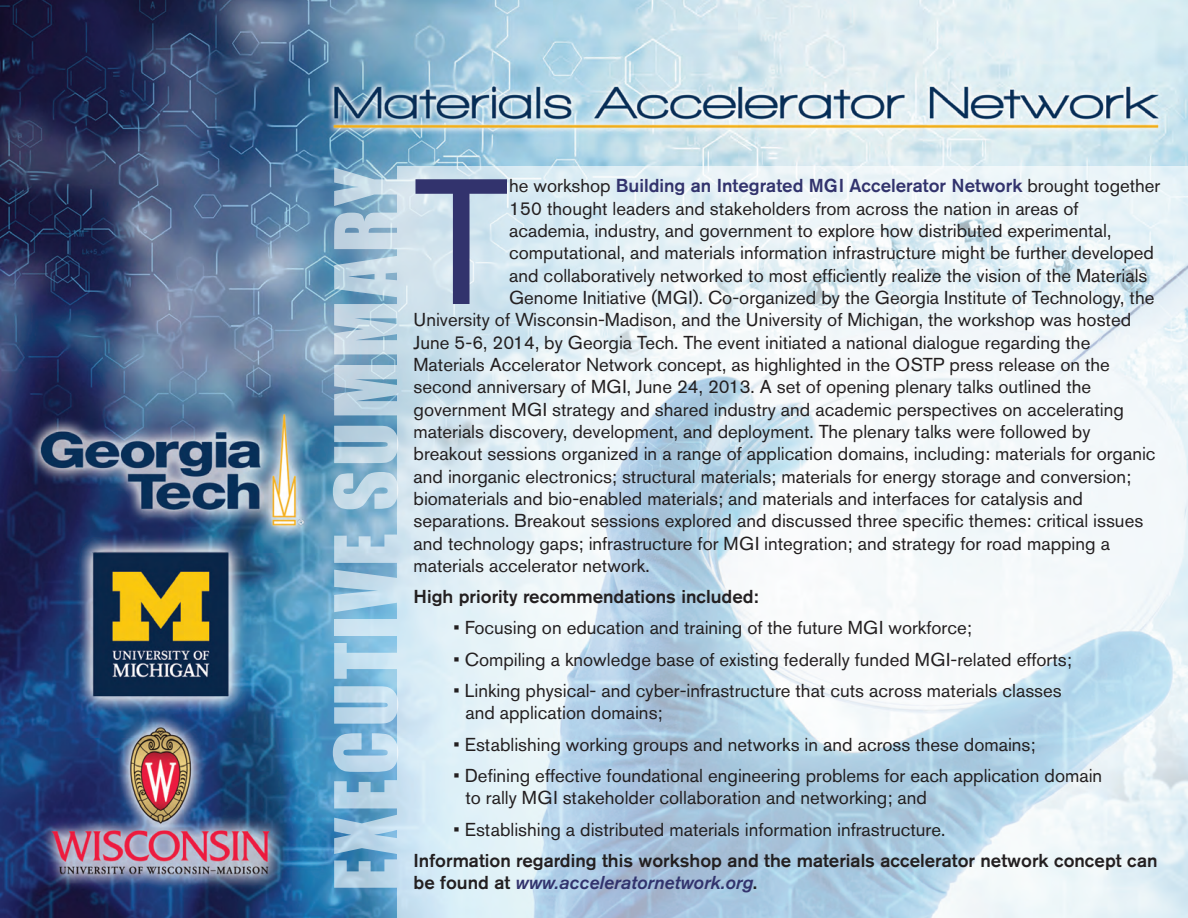
<style>
.page{position:relative;width:1188px;height:918px;background:#fff}
.page>*{position:absolute;margin:0;border:0;box-sizing:border-box;transform-origin:0 0}
.t1{font:176.7px "Akzidenz Grotesk Std";color:#32336d}
.t2{font:79.5px "Impact";letter-spacing:.05em;color:rgb(255 255 255/.6)}
.t3{font:18.6px/22.4px "Akzidenz Grotesk Std";color:#231f20}
.t4{font:500 18.6px/22.4px "Akzidenz Grotesk Std";color:#231f20}
.t5{font:500 18.6px "Akzidenz Grotesk Std";color:#32336d}
.s1{font-weight:400;color:#231f20}
.s2{font-style:italic;color:#32336d}
</style>
<div class="page">
<img style="left:0;top:0;width:1188px;height:918px">
<div style="left:397px;top:166px;width:791px;height:752px;background:#fff;opacity:.6"></div>
<h2 class="t2" style="left:323px;top:891px;width:725px;rotate:-90deg">EXECUTIVE SUMMARY</h2>
<h1 class="t1" style="left:414px;top:137px;width:97px">T</h1>
<p class="t5" style="left:509px;top:174px;width:653px"><span class="s1">he workshop</span> Building an Integrated MGI Accelerator Network <span class="s1">brought together</span></p>
<p class="t3" style="left:509px;top:197px;width:571px">150 thought leaders and stakeholders from across the nation in areas of</p>
<p class="t3" style="left:509px;top:219px;width:604px">academia, industry, and government to explore how distributed experimental,</p>
<p class="t3" style="left:509px;top:242px;width:646px">computational, and materials information infrastructure might be further developed</p>
<p class="t3" style="left:509px;top:264px;width:640px">and collaboratively networked to most efficiently realize the vision of the Materials</p>
<p class="t3" style="left:509px;top:286px;width:647px">Genome Initiative (MGI). Co-organized by the Georgia Institute of Technology, the</p>
<p class="t3" style="left:414px;top:309px;width:719px">University of Wisconsin-Madison, and the University of Michigan, the workshop was hosted</p>
<p class="t3" style="left:414px;top:331px;width:678px">June 5-6, 2014, by Georgia Tech. The event initiated a national dialogue regarding the</p>
<p class="t3" style="left:414px;top:353px;width:698px">Materials Accelerator Network concept, as highlighted in the OSTP press release on the</p>
<p class="t3" style="left:414px;top:375px;width:679px">second anniversary of MGI, June 24, 2013. A set of opening plenary talks outlined the</p>
<p class="t3" style="left:414px;top:398px;width:712px">government MGI strategy and shared industry and academic perspectives on accelerating</p>
<p class="t3" style="left:414px;top:420px;width:678px">materials discovery, development, and deployment. The plenary talks were followed by</p>
<p class="t3" style="left:414px;top:442px;width:744px">breakout sessions organized in a range of application domains, including: materials for organic</p>
<p class="t3" style="left:414px;top:465px;width:719px">and inorganic electronics; structural materials; materials for energy storage and conversion;</p>
<p class="t3" style="left:414px;top:487px;width:671px">biomaterials and bio-enabled materials; and materials and interfaces for catalysis and</p>
<p class="t3" style="left:414px;top:509px;width:731px">separations. Breakout sessions explored and discussed three specific themes: critical issues</p>
<p class="t3" style="left:414px;top:532px;width:698px">and technology gaps; infrastructure for MGI integration; and strategy for road mapping a</p>
<p class="t3" style="left:414px;top:554px;width:238px">materials accelerator network.</p>
<p class="t4" style="left:414px;top:585px;width:346px">High priority recommendations included:</p>
<p class="t3" style="left:454px;top:617px;width:520px">• Focusing on education and training of the future MGI workforce;</p>
<p class="t3" style="left:454px;top:648px;width:620px">• Compiling a knowledge base of existing federally funded MGI-related efforts;</p>
<p class="t3" style="left:465px;top:679px;width:598px;text-indent:-12px">• Linking physical- and cyber-infrastructure that cuts across materials classes and application domains;</p>
<p class="t3" style="left:454px;top:733px;width:584px">• Establishing working groups and networks in and across these domains;</p>
<p class="t3" style="left:465px;top:764px;width:638px;text-indent:-12px">• Defining effective foundational engineering problems for each application domain to rally MGI stakeholder collaboration and networking; and</p>
<p class="t3" style="left:454px;top:818px;width:493px">• Establishing a distributed materials information infrastructure.</p>
<p class="t4" style="left:414px;top:849px;width:746px">Information regarding this workshop and the materials accelerator network concept can be found at <span class="s2">www.acceleratornetwork.org</span>.</p>
</div>
